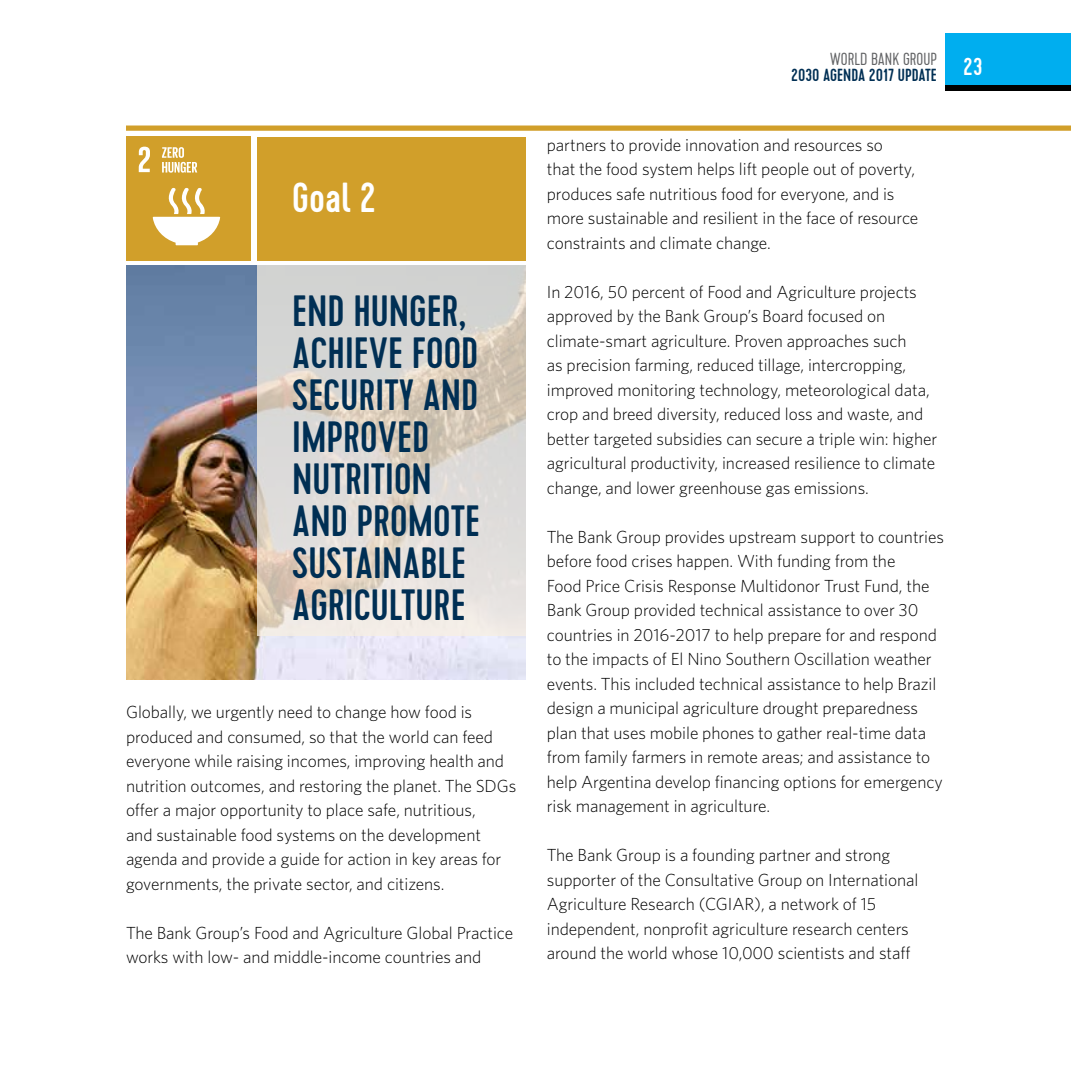
<style>
.page{position:relative;width:1071px;height:1071px;background:#fff}
.page>*{position:absolute;margin:0;border:0;box-sizing:border-box;transform-origin:0 0}
.t1{font:500 43.75px/42px "Cervo";color:#002f54}
.t2{font:500 42px "Cervo";color:#fff}
.t3{font:500 24.5px "Cervo";color:#fff}
.t4{font:300 17.5px/24.5px "Whitney";letter-spacing:-.005em;color:#000}
.t5{font:500 17.5px "Cervo";color:#002f54}
.t6{font:300 17.5px "Cervo";color:#636466}
</style>
<div class="page">
<div style="left:945px;top:33px;width:126px;height:52px;background:#00aeef"></div>
<div style="left:945px;top:85px;width:126px;height:5px;background:#000"></div>
<div style="left:126px;top:137px;width:124px;height:124px;background:#d19f2a"></div>
<svg style="left:153px;top:188px;width:67px;height:57px"></svg>
<svg style="left:139px;top:147px;width:11px;height:25px"></svg>
<svg style="left:162px;top:147px;width:35px;height:26px"></svg>
<img style="left:126px;top:266px;width:399px;height:413px">
<svg style="left:257px;top:266px;width:268px;height:370px;background:#dcd7d0"></svg>
<div style="left:257px;top:137px;width:268px;height:123px;background:#d19f2a"></div>
<div style="left:126px;top:126px;width:945px;height:5px;background:#d19f2a"></div>
<h2 class="t2" style="left:292px;top:173px;width:86px">Goal 2</h2>
<h1 class="t1" style="left:292px;top:291px;width:189px">END HUNGER,<br>ACHIEVE FOOD<br>SECURITY AND<br>IMPROVED<br>NUTRITION<br>AND PROMOTE<br>SUSTAINABLE<br>AGRICULTURE</h1>
<p class="t4" style="left:126px;top:699px;width:392px">Globally, we urgently need to change how food is produced and consumed, so that the world can feed everyone while raising incomes, improving health and nutrition outcomes, and restoring the planet. The SDGs offer a major opportunity to place safe, nutritious,<br>and sustainable food systems on the development agenda and provide a guide for action in key areas for governments, the private sector, and citizens.</p>
<p class="t4" style="left:126px;top:920px;width:389px">The Bank Group’s Food and Agriculture Global Practice works with low- and middle-income countries and</p>
<p class="t6" style="left:830px;top:49px;width:109px">WORLD BANK GROUP</p>
<p class="t5" style="left:791px;top:64px;width:147px">2030 AGENDA 2017 UPDATE</p>
<h3 class="t3" style="left:963px;top:52px;width:21px">23</h3>
<p class="t4" style="left:547px;top:132px;width:373px">partners to provide innovation and resources so<br>that the food system helps lift people out of poverty, produces safe nutritious food for everyone, and is more sustainable and resilient in the face of resource constraints and climate change.</p>
<p class="t4" style="left:547px;top:279px;width:392px">In 2016, 50 percent of Food and Agriculture projects approved by the Bank Group’s Board focused on climate-smart agriculture. Proven approaches such<br>as precision farming, reduced tillage, intercropping, improved monitoring technology, meteorological data, crop and breed diversity, reduced loss and waste, and better targeted subsidies can secure a triple win: higher agricultural productivity, increased resilience to climate change, and lower greenhouse gas emissions.</p>
<p class="t4" style="left:547px;top:524px;width:399px">The Bank Group provides upstream support to countries before food crises happen. With funding from the<br>Food Price Crisis Response Multidonor Trust Fund, the Bank Group provided technical assistance to over 30 countries in 2016-2017 to help prepare for and respond to the impacts of El Nino Southern Oscillation weather events. This included technical assistance to help Brazil design a municipal agriculture drought preparedness plan that uses mobile phones to gather real-time data from family farmers in remote areas; and assistance to help Argentina develop financing options for emergency risk management in agriculture.</p>
<p class="t4" style="left:547px;top:843px;width:373px">The Bank Group is a founding partner and strong supporter of the Consultative Group on International Agriculture Research (CGIAR), a network of 15 independent, nonprofit agriculture research centers around the world whose 10,000 scientists and staff</p>
</div>
